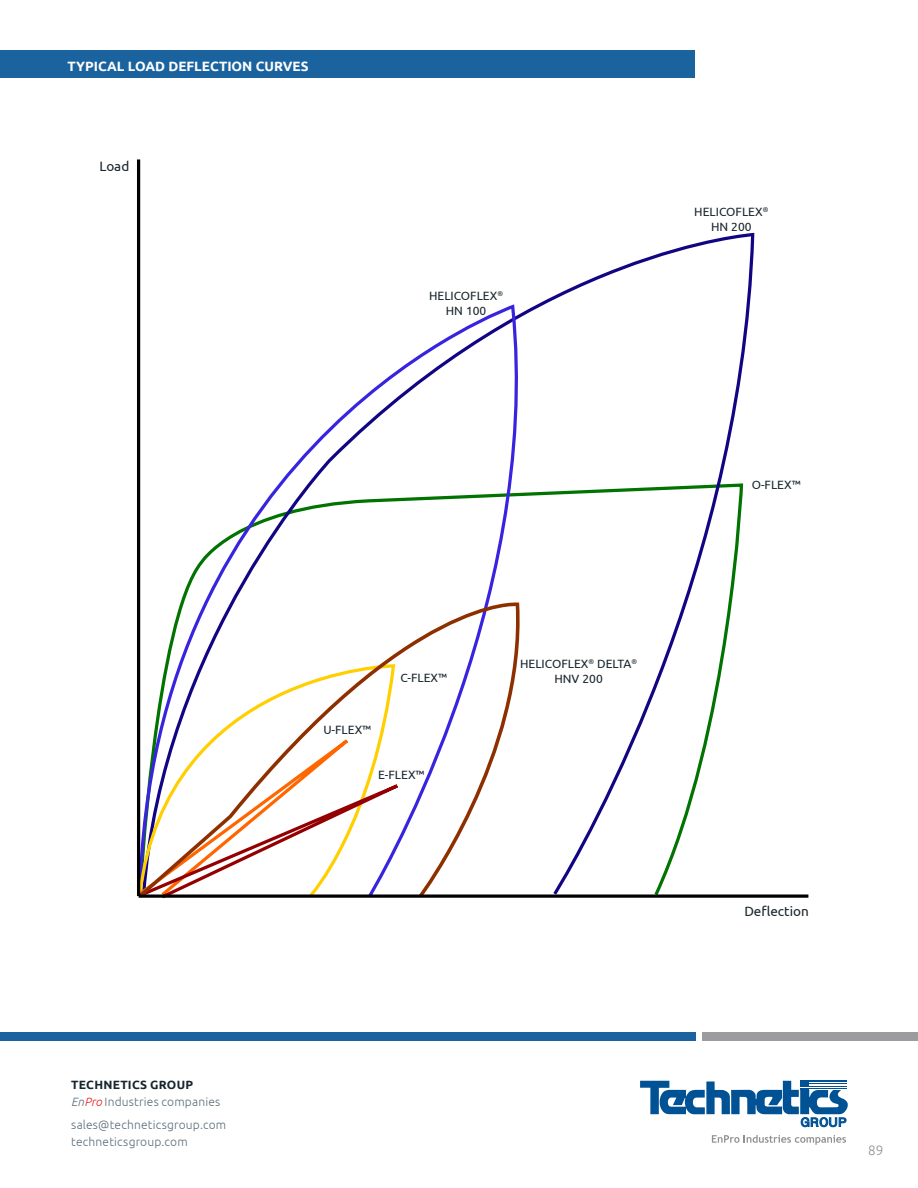
<style>
.page{position:relative;width:918px;height:1188px;background:#fff}
.page>*{position:absolute;margin:0;border:0;box-sizing:border-box;transform-origin:0 0}
.t1{font:700 13.5px "Ubuntu";color:#fff}
.t2{font:13.5px "Ubuntu";color:#17252d}
.t3{font:300 13.5px "Ubuntu";color:#919194}
.t4{font:300 12px/16.5px "Ubuntu";letter-spacing:.015em;color:#5c6f7c}
.t5{font:12px/15px "Ubuntu";color:#17252d;text-align:center}
.s1{font-weight:700;color:#17252d}
.s2{font-style:italic}
.s3{font-style:italic;color:#ed1e24}
</style>
<div class="page">
<svg style="left:640px;top:1081px;width:208px;height:64px"></svg>
<div style="left:0;top:1032px;width:695px;height:9px;background:#1a639f"></div>
<div style="left:702px;top:1032px;width:216px;height:9px;background:#9c9c9f"></div>
<div style="left:0;top:50px;width:695px;height:28px;background:#1a639f"></div>
<svg style="left:140px;top:235px;width:615px;height:659px"></svg>
<svg style="left:140px;top:307px;width:403px;height:587px"></svg>
<svg style="left:137px;top:595px;width:388px;height:304px"></svg>
<hr style="left:137px;top:159px;width:3px;height:737px;background:#000">
<svg style="left:139px;top:894px;width:669px;height:4px;background:#2f2f2e"></svg>
<p class="t1" style="left:68px;top:58px;width:18px">TYPIC</p>
<p class="t1" style="left:107px;top:58px;width:80px">AL LOAD DEFLEC</p>
<p class="t1" style="left:219px;top:58px;width:17px">TION</p>
<p class="t1" style="left:256px;top:58px;width:10px">CURVES</p>
<p class="t2" style="left:100px;top:158px;width:31px">Load</p>
<p class="t5" style="left:429px;top:288px;width:76px">HELICOFLEX<sup>®<br></sup>HN 100</p>
<p class="t5" style="left:694px;top:203px;width:76px">HELICOFLEX<sup>®<br></sup>HN 200</p>
<p class="t5" style="left:752px;top:477px;width:51px">O-FLEX™</p>
<p class="t5" style="left:520px;top:656px;width:119px">HELICOFLEX<sup>®</sup> DELTA<sup>®</sup></p>
<p class="t5" style="left:400px;top:670px;width:48px">C-FLEX™</p>
<p class="t5" style="left:554px;top:671px;width:50px">HNV 200</p>
<p class="t5" style="left:323px;top:722px;width:50px">U-FLEX™</p>
<p class="t5" style="left:378px;top:767px;width:48px">E-FLEX™</p>
<p class="t4" style="left:71px;top:1076px;width:151px"><span class="s1">TECHNETICS GROUP<br></span><span class="s2">En</span><span class="s3">Pro</span> Industries companies</p>
<p class="t4" style="left:71px;top:1116px;width:157px">sales@techneticsgroup.com techneticsgroup.com</p>
<p class="t2" style="left:744px;top:903px;width:66px">Deflection</p>
<p class="t3" style="left:868px;top:1142px;width:17px">89</p>
</div>
